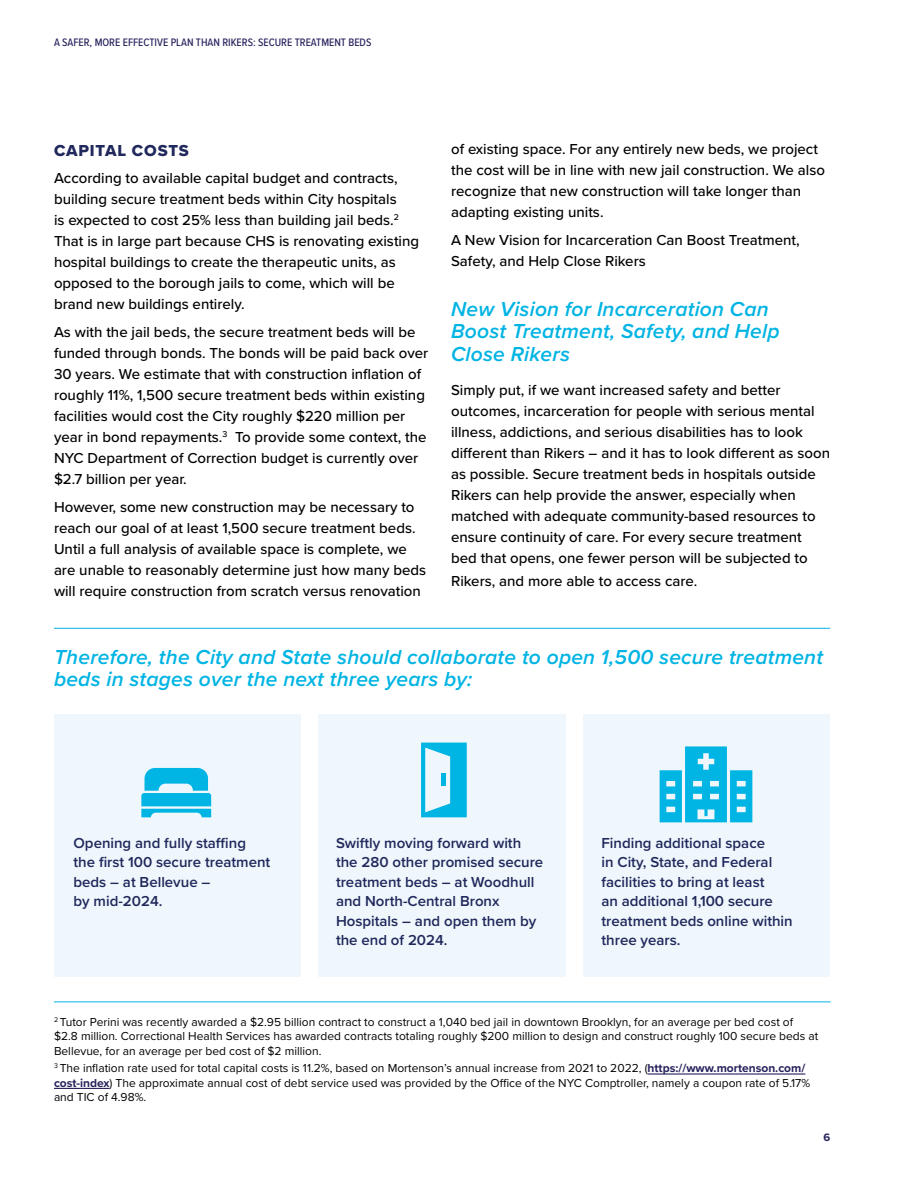
<style>
.page{position:relative;width:918px;height:1188px;background:#fff}
.page>*{position:absolute;margin:0;border:0;box-sizing:border-box;transform-origin:0 0}
.t1{font:italic 600 21px/22.5px "Proxima Nova";letter-spacing:.01em;color:#00b4e3}
.t2{font:16.5px "Proxima Nova Extrabld";letter-spacing:.05em;color:#20285c}
.t3{font:500 15px/21px "Proxima Nova";color:#000}
.t4{font:600 15px/19.5px "Proxima Nova";color:#20285c}
.t5{font:12px/14.4px "Proxima Nova";color:#000}
.t6{font:500 11.25px "Proxima Nova Cond";color:#26235d}
.t7{font:700 11.25px "Proxima Nova";color:#26235d}
.s1{font-weight:700;color:#26235d}
</style>
<div class="page">
<hr style="left:54px;top:1002px;width:777px;height:1px;background:#00b4e3">
<div style="left:54px;top:714px;width:247px;height:262px;background:#eff7fc"></div>
<div style="left:319px;top:714px;width:247px;height:262px;background:#eff7fc"></div>
<div style="left:584px;top:714px;width:246px;height:262px;background:#eff7fc"></div>
<svg style="left:141px;top:768px;width:70px;height:49px"></svg>
<svg style="left:421px;top:743px;width:46px;height:74px"></svg>
<hr style="left:442px;top:774px;width:4px;height:12px;background:#00b4e3">
<svg style="left:660px;top:746px;width:92px;height:76px"></svg>
<hr style="left:54px;top:628px;width:776px;height:1px;background:#00b4e3">
<hr style="left:648px;top:1073px;width:157px;height:2px;background:#26235d">
<hr style="left:54px;top:1088px;width:56px;height:1px;background:#26235d">
<p class="t6" style="left:54px;top:34px;width:319px">A SAFER, MORE EFFECTIVE PLAN THAN RIKERS: SECURE TREATMENT BEDS</p>
<p class="t2" style="left:54px;top:138px;width:136px">CAPITAL COSTS</p>
<p class="t3" style="left:54px;top:167px;width:367px">According to available capital budget and contracts, building secure treatment beds within City hospitals<br>is expected to cost 25% less than building jail beds.<sup>2<br></sup>That is in large part because CHS is renovating existing hospital buildings to create the therapeutic units, as opposed to the borough jails to come, which will be brand new buildings entirely.</p>
<p class="t3" style="left:54px;top:321px;width:376px">As with the jail beds, the secure treatment beds will be funded through bonds. The bonds will be paid back over 30 years. We estimate that with construction inflation of roughly 11%, 1,500 secure treatment beds within existing facilities would cost the City roughly $220 million per year in bond repayments.<sup>3</sup> To provide some context, the NYC Department of Correction budget is currently over $2.7 billion per year.</p>
<p class="t3" style="left:54px;top:496px;width:374px">However, some new construction may be necessary to reach our goal of at least 1,500 secure treatment beds.<br>Until a full analysis of available space is complete, we are unable to reasonably determine just how many beds will require construction from scratch versus renovation</p>
<p class="t3" style="left:451px;top:138px;width:375px">of existing space. For any entirely new beds, we project the cost will be in line with new jail construction. We also recognize that new construction will take longer than adapting existing units.</p>
<p class="t3" style="left:451px;top:229px;width:350px">A New Vision for Incarceration Can Boost Treatment,<br>Safety, and Help Close Rikers</p>
<h1 class="t1" style="left:451px;top:297px;width:330px">New Vision for Incarceration Can<br>Boost Treatment, Safety, and Help<br>Close Rikers</h1>
<p class="t3" style="left:451px;top:379px;width:380px">Simply put, if we want increased safety and better outcomes, incarceration for people with serious mental illness, addictions, and serious disabilities has to look different than Rikers – and it has to look different as soon as possible. Secure treatment beds in hospitals outside Rikers can help provide the answer, especially when matched with adequate community-based resources to ensure continuity of care. For every secure treatment bed that opens, one fewer person will be subjected to</p>
<p class="t3" style="left:451px;top:570px;width:248px">Rikers, and more able to access care.</p>
<h1 class="t1" style="left:54px;top:645px;width:771px">Therefore, the City and State should collaborate to open 1,500 secure treatment beds in stages over the next three years by:</h1>
<p class="t4" style="left:74px;top:833px;width:198px">Opening and fully staffing the first 100 secure treatment beds – at Bellevue –<br>by mid-2024.</p>
<p class="t4" style="left:336px;top:833px;width:209px">Swiftly moving forward with the 280 other promised secure treatment beds – at Woodhull and North-Central Bronx<br>Hospitals – and open them by the end of 2024.</p>
<p class="t4" style="left:602px;top:833px;width:193px">Finding additional space<br>in City, State, and Federal facilities to bring at least<br>an additional 1,100 secure treatment beds online within three years.</p>
<p class="t5" style="left:54px;top:1014px;width:766px"><sup>2</sup> Tutor Perini was recently awarded a $2.95 billion contract to construct a 1,040 bed jail in downtown Brooklyn, for an average per bed cost of $2.8 million. Correctional Health Services has awarded contracts totaling roughly $200 million to design and construct roughly 100 secure beds at<br>Bellevue, for an average per bed cost of $2 million.</p>
<p class="t5" style="left:54px;top:1061px;width:758px"><sup>3</sup> The inflation rate used for total capital costs is 11.2%, based on Mortenson’s annual increase from 2021 to 2022, (<span class="s1">https://www.mortenson.com/ cost-index</span>) The approximate annual cost of debt service used was provided by the Office of the NYC Comptroller, namely a coupon rate of 5.17% and TIC of 4.98%.</p>
<p class="t7" style="left:823px;top:1129px;width:8px">6</p>
</div>
